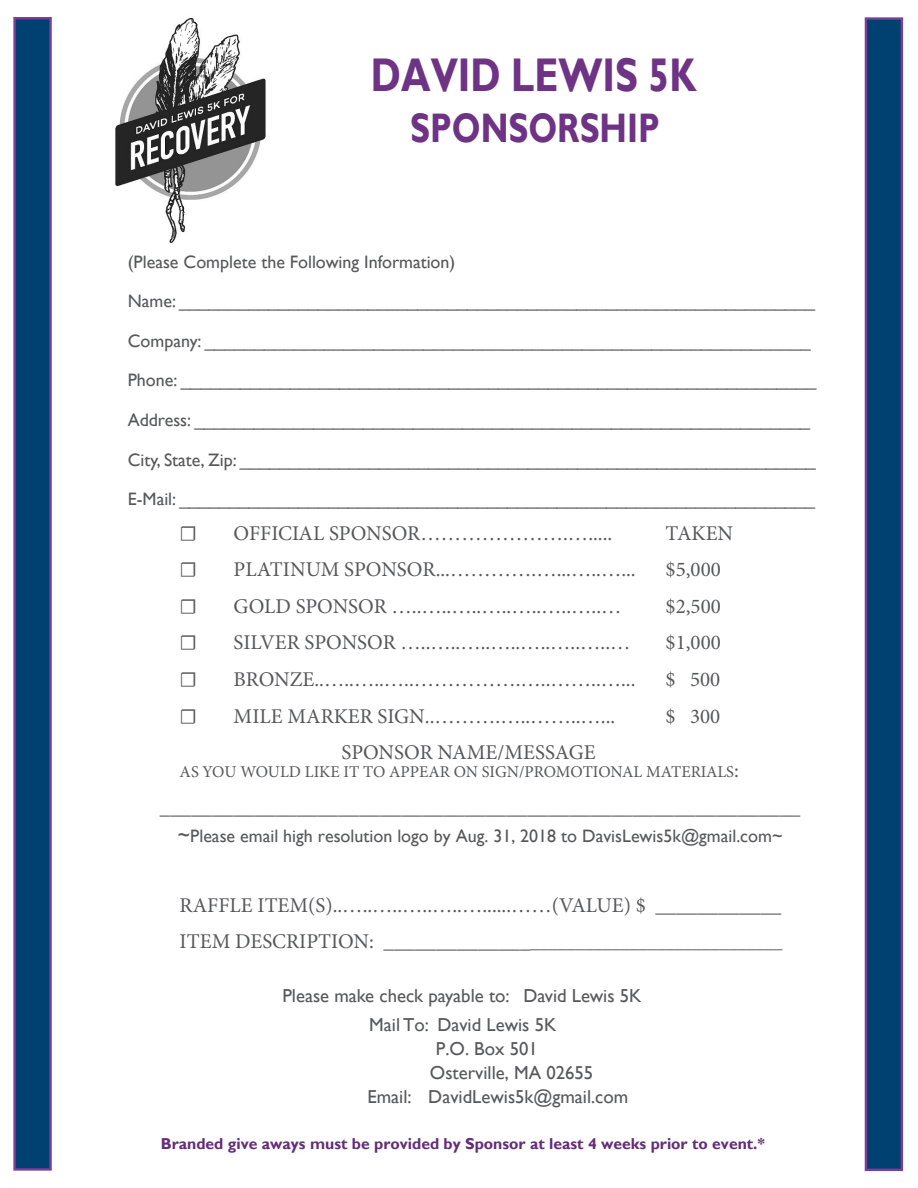
<style>
.page{position:relative;width:918px;height:1188px;background:#fff}
.page>*{position:absolute;margin:0;border:0;box-sizing:border-box;transform-origin:0 0}
.t1{font:700 47.25px "Gill Sans";color:#6e3385;scale:.8 1}
.t2{font:700 41.25px "Gill Sans";color:#6e3385;scale:.8 1}
.t3{font:21px "Minion Pro";color:#57585a}
.t4{font:18.75px "Gill Sans";color:#57585a}
.t5{font:18px "Gill Sans";color:#57585a}
.t6{font:16.5px "Minion Pro";letter-spacing:-.005em;color:#57585a}
.t7{font:700 15.75px "Gill Sans";color:#652c79}
.s1{font-size:21px}
.s2{font-size:18px}
</style>
<div class="page">
<div style="left:13px;top:17px;width:39px;height:1154px;background:#004172;border:2px solid #7e3e98"></div>
<img style="left:115px;top:18px;width:151px;height:226px">
<div style="left:865px;top:17px;width:38px;height:1154px;background:#004172;border:2px solid #7e3e98"></div>
<p class="t1" style="left:371px;top:46px;width:409px">DAVID LEWIS 5K</p>
<p class="t2" style="left:410px;top:103px;width:313px">SPONSORSHIP</p>
<p class="t5" style="left:128px;top:251px;width:329px">(Please Complete the Following Information)</p>
<p class="t5" style="left:128px;top:291px;width:689px">Name: ________________________________________________________________</p>
<p class="t5" style="left:128px;top:330px;width:684px">Company: _____________________________________________________________</p>
<p class="t5" style="left:128px;top:370px;width:690px">Phone: ________________________________________________________________</p>
<p class="t5" style="left:128px;top:409px;width:684px">Address: ______________________________________________________________</p>
<p class="t5" style="left:128px;top:449px;width:690px">City, State, Zip: __________________________________________________________</p>
<p class="t5" style="left:128px;top:489px;width:689px">E-Mail: ________________________________________________________________</p>
<p class="t3" style="left:180px;top:519px;width:19px">☐</p>
<p class="t3" style="left:234px;top:519px;width:380px">OFFICIAL SPONSOR………………….….....</p>
<p class="t3" style="left:666px;top:519px;width:69px">TAKEN</p>
<p class="t3" style="left:180px;top:555px;width:19px">☐</p>
<p class="t3" style="left:234px;top:555px;width:404px">PLATINUM SPONSOR...………….…...…..…...</p>
<p class="t3" style="left:666px;top:555px;width:57px">$5,000</p>
<p class="t3" style="left:180px;top:592px;width:19px">☐</p>
<p class="t3" style="left:234px;top:592px;width:389px">GOLD SPONSOR …..…..…..…..…..…..…..…</p>
<p class="t3" style="left:666px;top:592px;width:57px">$2,500</p>
<p class="t3" style="left:180px;top:629px;width:19px">☐</p>
<p class="t3" style="left:234px;top:629px;width:398px">SILVER SPONSOR …..…..…..…..…..…..…..…</p>
<p class="t3" style="left:666px;top:629px;width:57px">$1,000</p>
<p class="t3" style="left:180px;top:665px;width:19px">☐</p>
<p class="t3" style="left:234px;top:665px;width:403px">BRONZE..…..…..…..…………….…..……..…...</p>
<p class="t3" style="left:666px;top:665px;width:56px">$ 500</p>
<p class="t3" style="left:180px;top:702px;width:19px">☐</p>
<p class="t3" style="left:234px;top:702px;width:383px">MILE MARKER SIGN..……….…..……..…...</p>
<p class="t3" style="left:666px;top:702px;width:56px">$ 300</p>
<p class="t3" style="left:342px;top:738px;width:256px">SPONSOR NAME/MESSAGE</p>
<p class="t6" style="left:180px;top:761px;width:561px">AS YOU WOULD LIKE IT TO APPEAR ON SIGN/PROMOTIONAL MATERIALS<span class="s1">:</span></p>
<p class="t3" style="left:160px;top:793px;width:642px">_____________________________________________________________</p>
<p class="t5" style="left:178px;top:825px;width:606px"><span class="s1">~</span>Please email high resolution logo by Aug. 31, 2018 to DavisLewis5k@gmail.com~</p>
<p class="t3" style="left:180px;top:891px;width:603px">RAFFLE ITEM(S)..…..…..…..…..…......……(VALUE) $ ____________</p>
<p class="t3" style="left:180px;top:928px;width:604px">ITEM DESCRIPTION: ______________<span class="s2">____________________________</span></p>
<p class="t4" style="left:282px;top:985px;width:361px">Please make check payable to: David Lewis 5K</p>
<p class="t4" style="left:369px;top:1014px;width:189px">Mail To: David Lewis 5K</p>
<p class="t4" style="left:436px;top:1038px;width:104px">P.O. Box 501</p>
<p class="t4" style="left:430px;top:1062px;width:165px">Osterville, MA 02655</p>
<p class="t4" style="left:367px;top:1086px;width:262px">Email: DavidLewis5k@gmail.com</p>
<p class="t7" style="left:161px;top:1134px;width:606px">Branded give aways must be provided by Sponsor at least 4 weeks prior to event.*</p>
</div>
